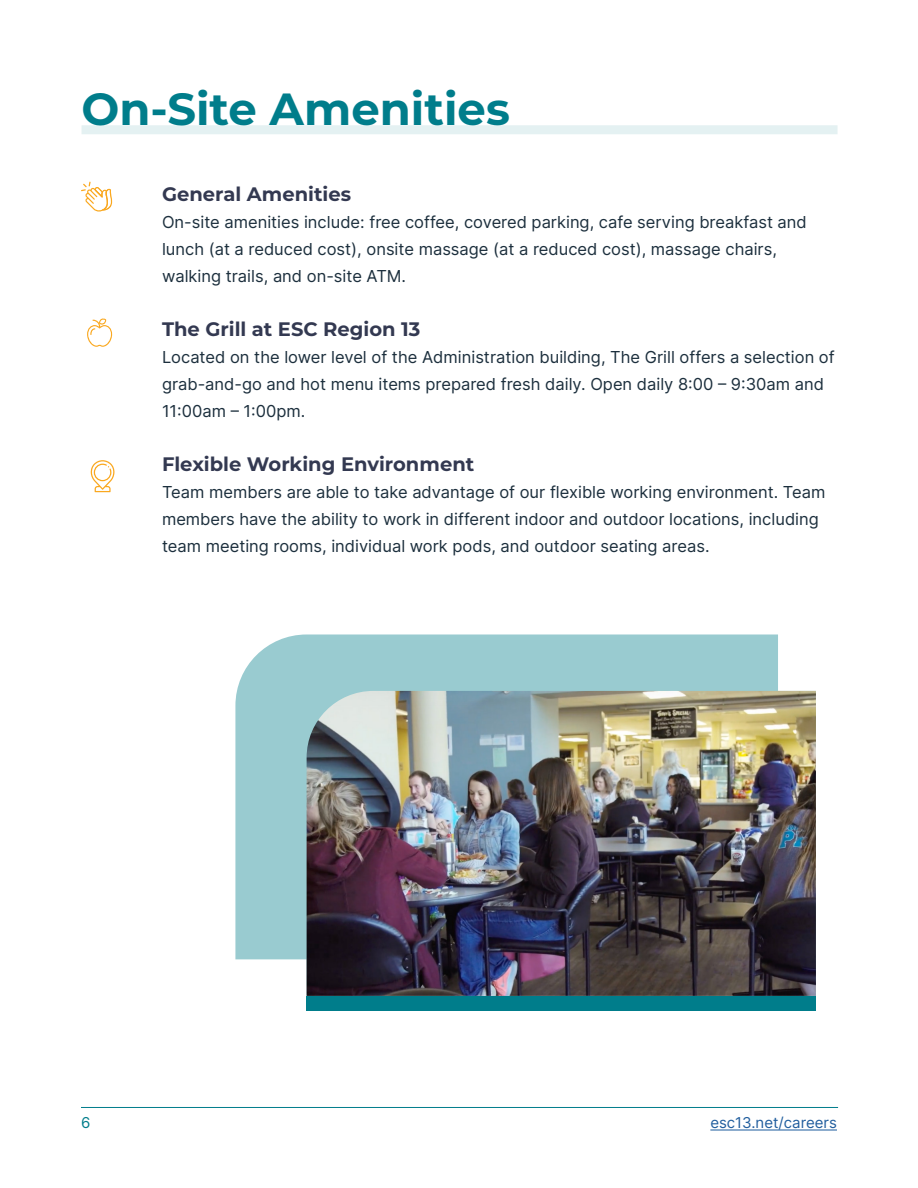
<style>
.page{position:relative;width:918px;height:1188px;background:#fff}
.page>*{position:absolute;margin:0;border:0;box-sizing:border-box;transform-origin:0 0}
.t1{font:700 45px "Montserrat";color:#007d8b}
.t2{font:700 19.5px "Montserrat";color:#333951}
.body_copy{font:16.5px/27px "Inter";color:#1c2f3d}
.t3{font:15px "Inter";color:#215e9e}
.t4{font:15px "Inter";color:#007d8b}
</style>
<div class="page">
<hr style="left:710px;top:1129px;width:127px;height:2px;background:#215e9e">
<hr style="left:81px;top:1107px;width:757px;height:1px;background:#007d8b">
<div style="left:235px;top:634px;width:543px;height:325px;background:#99cbd0"></div>
<div style="left:82px;top:125px;width:756px;height:9px;background:#e4f1f2"></div>
<svg style="left:81px;top:182px;width:31px;height:30px"></svg>
<svg style="left:87px;top:318px;width:25px;height:29px"></svg>
<svg style="left:91px;top:460px;width:24px;height:32px"></svg>
<img style="left:307px;top:691px;width:509px;height:305px">
<div style="left:307px;top:996px;width:509px;height:15px;background:#007d8b"></div>
<h2 class="t1" style="left:82px;top:76px;width:430px">On-Site Amenities</h2>
<h3 class="t2" style="left:162px;top:180px;width:191px">General Amenities</h3>
<p class="body_copy" style="left:162px;top:208px;width:646px">On-site amenities include: free coffee, covered parking, cafe serving breakfast and lunch (at a reduced cost), onsite massage (at a reduced cost), massage chairs, walking trails, and on-site ATM.</p>
<h3 class="t2" style="left:162px;top:315px;width:260px">The Grill at ESC Region 13</h3>
<p class="body_copy" style="left:162px;top:343px;width:674px">Located on the lower level of the Administration building, The Grill offers a selection of grab-and-go and hot menu items prepared fresh daily. Open daily 8:00 – 9:30am and<br>11:00am – 1:00pm.</p>
<h3 class="t2" style="left:162px;top:450px;width:314px">Flexible Working Environment</h3>
<p class="body_copy" style="left:162px;top:478px;width:665px">Team members are able to take advantage of our flexible working environment. Team members have the ability to work in different indoor and outdoor locations, including team meeting rooms, individual work pods, and outdoor seating areas.</p>
<p class="t4" style="left:81px;top:1111px;width:11px">6</p>
<p class="t3" style="left:710px;top:1111px;width:128px">esc13.net/careers</p>
</div>
